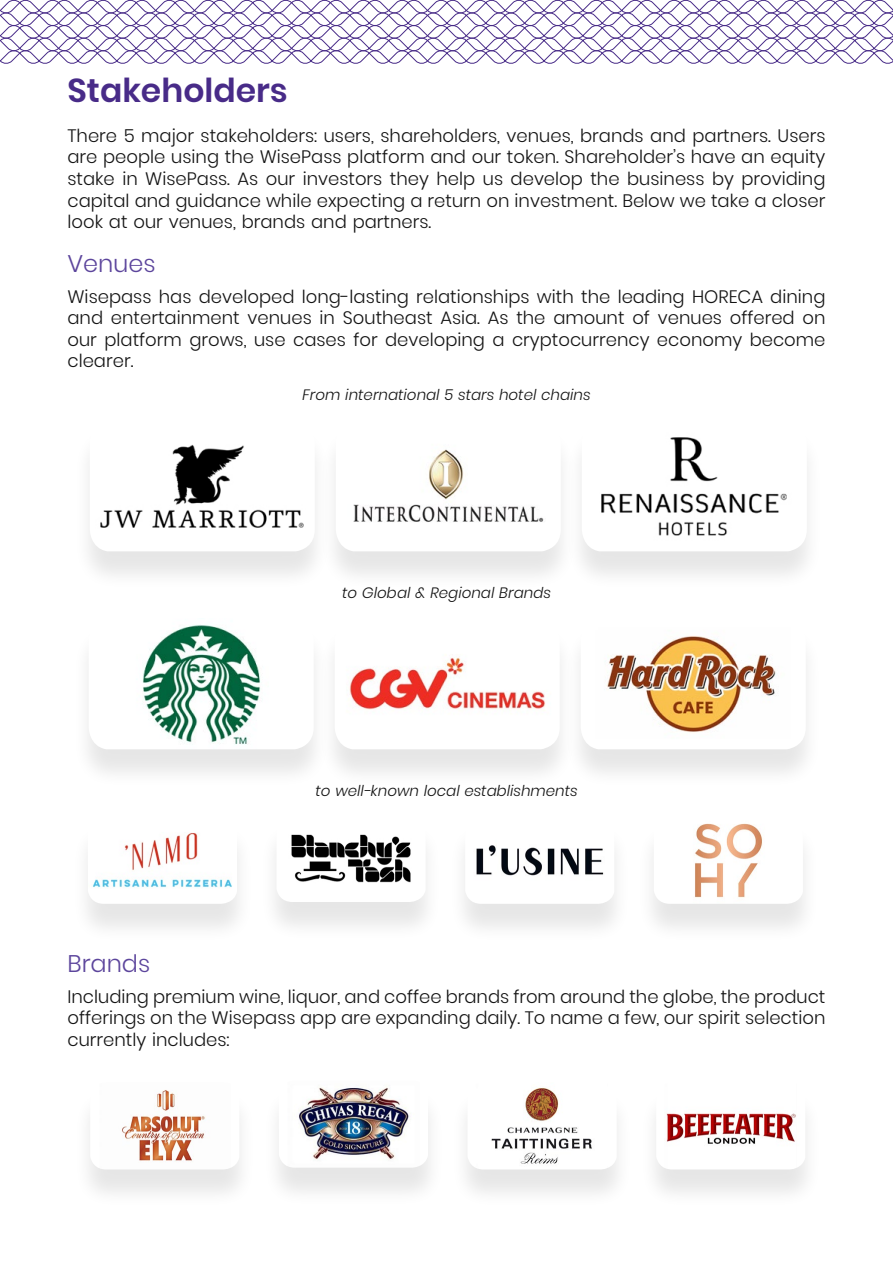
<style>
.page{position:relative;width:893px;height:1263px;background:#fff}
.page>*{position:absolute;margin:0;border:0;box-sizing:border-box;transform-origin:0 0}
.Heading_2{font:600 33px "Poppins";color:#482b88}
.Heading_3{font:300 24px "Poppins";color:#5c459c}
.t1{font:300 18px/21.6px "Poppins";color:#141414;text-align:justify}
.Captions{font:italic 300 15px "Poppins";color:#141414}
</style>
<div class="page">
<svg style="left:0;top:0;width:893px;height:64px"></svg>
<div style="left:73px;top:426px;width:259px;height:164px;background:#000;opacity:.1"></div>
<img style="left:90px;top:426px;width:225px;height:125px">
<div style="left:319px;top:426px;width:259px;height:164px;background:#000;opacity:.1"></div>
<img style="left:336px;top:426px;width:225px;height:125px">
<div style="left:565px;top:426px;width:259px;height:164px;background:#000;opacity:.1"></div>
<img style="left:582px;top:426px;width:225px;height:125px">
<div style="left:72px;top:624px;width:259px;height:164px;background:#000;opacity:.1"></div>
<img style="left:89px;top:624px;width:225px;height:125px">
<div style="left:318px;top:624px;width:259px;height:164px;background:#000;opacity:.1"></div>
<img style="left:335px;top:624px;width:225px;height:125px">
<div style="left:564px;top:624px;width:259px;height:164px;background:#000;opacity:.1"></div>
<img style="left:581px;top:624px;width:225px;height:125px">
<div style="left:71px;top:822px;width:183px;height:121px;background:#000;opacity:.1"></div>
<img style="left:88px;top:822px;width:149px;height:82px">
<div style="left:260px;top:820px;width:182px;height:121px;background:#000;opacity:.1"></div>
<img style="left:276px;top:820px;width:150px;height:82px">
<div style="left:448px;top:822px;width:183px;height:121px;background:#000;opacity:.1"></div>
<img style="left:465px;top:822px;width:149px;height:82px">
<div style="left:637px;top:822px;width:183px;height:121px;background:#000;opacity:.1"></div>
<img style="left:654px;top:822px;width:149px;height:82px">
<div style="left:74px;top:1088px;width:182px;height:121px;background:#000;opacity:.1"></div>
<img style="left:90px;top:1088px;width:149px;height:81px">
<div style="left:262px;top:1086px;width:183px;height:121px;background:#000;opacity:.1"></div>
<img style="left:279px;top:1086px;width:149px;height:82px">
<div style="left:451px;top:1088px;width:182px;height:121px;background:#000;opacity:.1"></div>
<img style="left:467px;top:1087px;width:150px;height:82px">
<div style="left:639px;top:1088px;width:183px;height:121px;background:#000;opacity:.1"></div>
<img style="left:656px;top:1088px;width:149px;height:81px">
<p class="Heading_2" style="left:68px;top:71px;width:222px">Stakeholders</p>
<p class="t1" style="left:68px;top:125px;width:759px">There 5 major stakeholders: users, shareholders, venues, brands and partners. Users are people using the WisePass platform and our token. Shareholder’s have an equity stake in WisePass. As our investors they help us develop the business by providing capital and guidance while expecting a return on investment. Below we take a closer look at our venues, brands and partners.</p>
<p class="Heading_3" style="left:68px;top:250px;width:90px">Venues</p>
<p class="t1" style="left:68px;top:286px;width:759px">Wisepass has developed long-lasting relationships with the leading HORECA dining and entertainment venues in Southeast Asia. As the amount of venues offered on our platform grows, use cases for developing a cryptocurrency economy become clearer.</p>
<p class="Captions" style="left:302px;top:386px;width:290px">From international 5 stars hotel chains</p>
<p class="Captions" style="left:342px;top:584px;width:210px">to Global &amp; Regional Brands</p>
<p class="Captions" style="left:315px;top:782px;width:264px">to well-known local establishments</p>
<p class="Heading_3" style="left:68px;top:950px;width:84px">Brands</p>
<p class="t1" style="left:68px;top:986px;width:759px">Including premium wine, liquor, and coffee brands from around the globe, the product offerings on the Wisepass app are expanding daily. To name a few, our spirit selection currently includes:</p>
</div>
